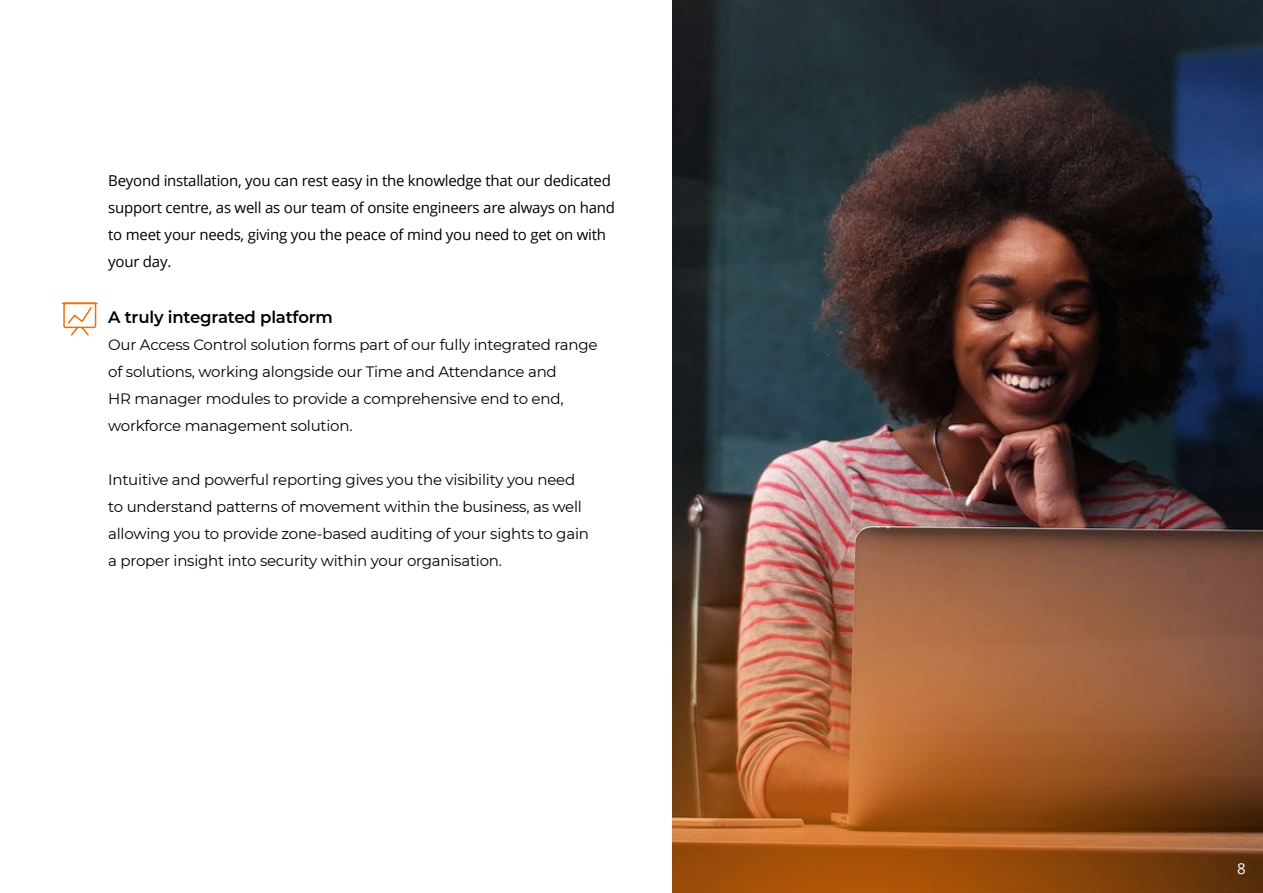
<style>
.page{position:relative;width:1263px;height:893px;background:#fff}
.page>*{position:absolute;margin:0;border:0;box-sizing:border-box;transform-origin:0 0}
.t1{font:600 16.5px "Montserrat";letter-spacing:-.01em;color:#000}
.t2{font:15px/27px "Montserrat";letter-spacing:-.015em;color:#000}
.t3{font:15px/27px "Open Sans";letter-spacing:-.015em;color:#000}
.t4{font:15px "Open Sans";color:#fff}
</style>
<div class="page">
<img style="left:673px;top:0;width:590px;height:481px">
<img style="left:673px;top:481px;width:590px;height:412px">
<svg style="left:61px;top:302px;width:37px;height:34px"></svg>
<p class="t3" style="left:108px;top:167px;width:508px">Beyond installation, you can rest easy in the knowledge that our dedicated support centre, as well as our team of onsite engineers are always on hand to meet your needs, giving you the peace of mind you need to get on with your day.</p>
<p class="t1" style="left:108px;top:305px;width:226px">A truly integrated platform</p>
<p class="t2" style="left:108px;top:330px;width:491px">Our Access Control solution forms part of our fully integrated range of solutions, working alongside our Time and Attendance and<br>HR manager modules to provide a comprehensive end to end, workforce management solution.</p>
<p class="t2" style="left:108px;top:465px;width:482px">Intuitive and powerful reporting gives you the visibility you need to understand patterns of movement within the business, as well allowing you to provide zone-based auditing of your sights to gain a proper insight into security within your organisation.</p>
<p class="t4" style="left:1237px;top:858px;width:10px">8</p>
</div>
